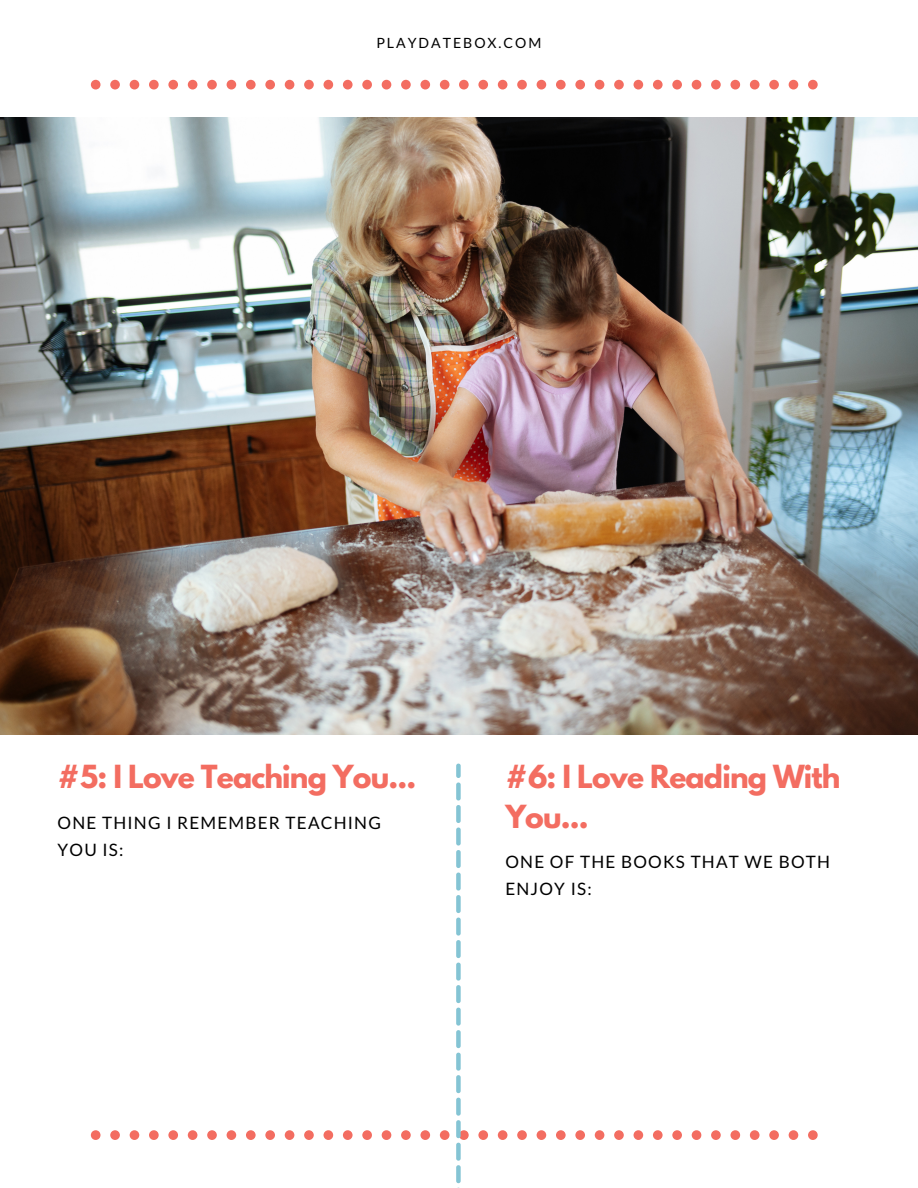
<style>
.page{position:relative;width:918px;height:1188px;background:#fff}
.page>*{position:absolute;margin:0;border:0;box-sizing:border-box;transform-origin:0 0}
.t1{font:700 28.2px/40.2px "League Spartan";letter-spacing:-.03em;color:#f36d61}
.t2{font:17.1px/27px "Lato";letter-spacing:.07em;color:#000}
.t3{font:14.1px "Lato";letter-spacing:.14em;color:#000}
</style>
<div class="page">
<img style="left:0;top:117px;width:918px;height:618px">
<svg style="left:91px;top:1130px;width:359px;height:10px"></svg>
<svg style="left:91px;top:80px;width:359px;height:10px"></svg>
<svg style="left:459px;top:80px;width:359px;height:10px"></svg>
<svg style="left:456px;top:764px;width:362px;height:424px"></svg>
<p class="t3" style="left:376px;top:34px;width:167px">PLAYDATEBOX.COM</p>
<p class="t1" style="left:58px;top:760px;width:360px">#5: I Love Teaching You...</p>
<p class="t2" style="left:58px;top:809px;width:325px">ONE THING I REMEMBER TEACHING<br>YOU IS:</p>
<p class="t1" style="left:505px;top:760px;width:337px">#6: I Love Reading With<br>You...</p>
<p class="t2" style="left:505px;top:848px;width:326px">ONE OF THE BOOKS THAT WE BOTH<br>ENJOY IS:</p>
</div>
